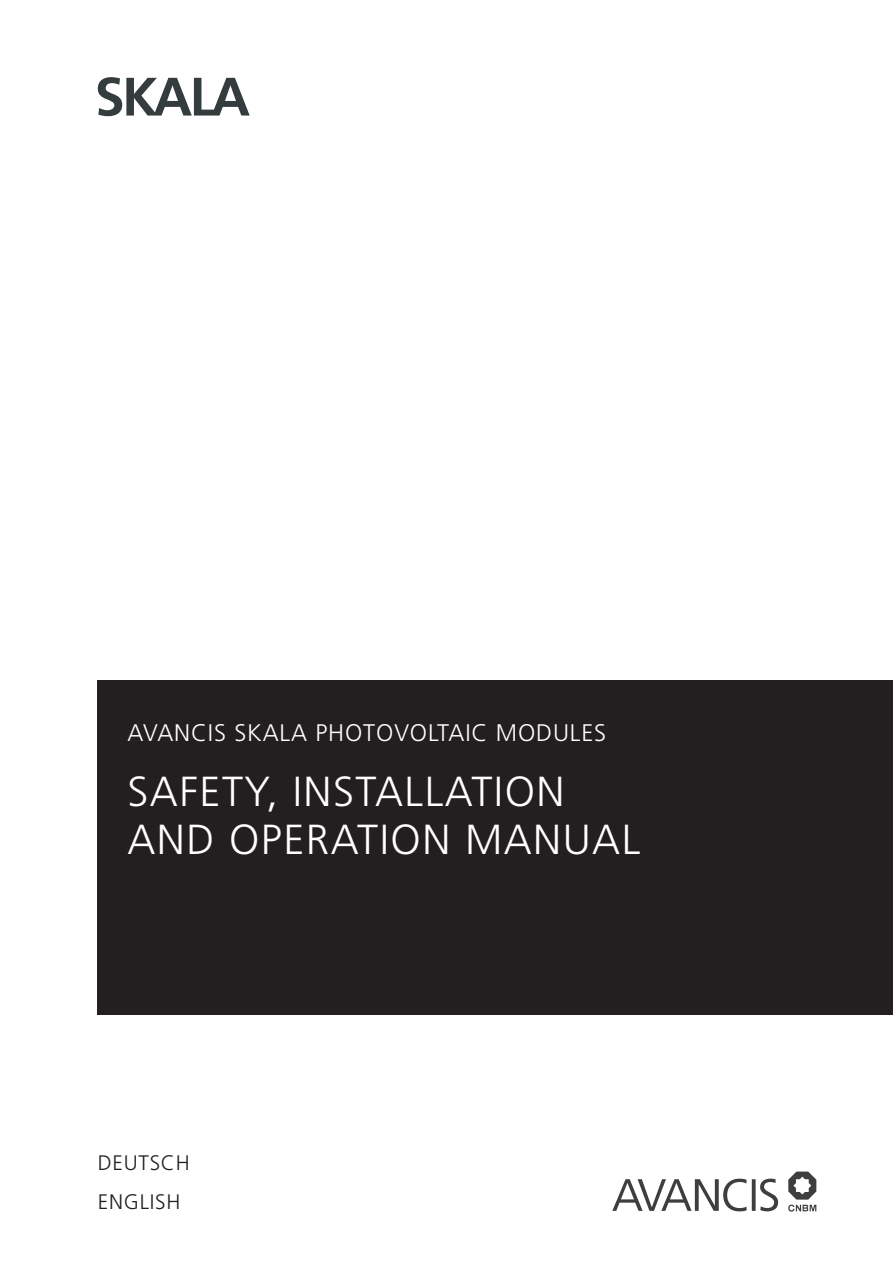
<style>
.page{position:relative;width:893px;height:1263px;background:#fff}
.page>*{position:absolute;margin:0;border:0;box-sizing:border-box;transform-origin:0 0}
.t1{font:300 42px "Frutiger LT Std";letter-spacing:.035em;color:#fff}
.t2{font:300 24px "Frutiger LT Std";letter-spacing:.035em;color:#fff}
.t3{font:300 21px "Frutiger LT Std";letter-spacing:.035em;color:#231f20}
</style>
<div class="page">
<div style="left:98px;top:680px;width:795px;height:335px;background:#231f20"></div>
<svg style="left:788px;top:1171px;width:28px;height:40px"></svg>
<svg style="left:612px;top:1179px;width:166px;height:32px"></svg>
<svg style="left:98px;top:77px;width:152px;height:39px"></svg>
<p class="t2" style="left:127px;top:719px;width:480px">AVANCIS SKALA PHOTOVOLTAIC MODULES</p>
<p class="t1" style="left:127px;top:767px;width:439px">SAFETY, INSTALLATION</p>
<p class="t1" style="left:127px;top:815px;width:514px">AND OPERATION MANUAL</p>
<p class="t3" style="left:98px;top:1151px;width:93px">DEUTSCH</p>
<p class="t3" style="left:98px;top:1190px;width:84px">ENGLISH</p>
</div>
